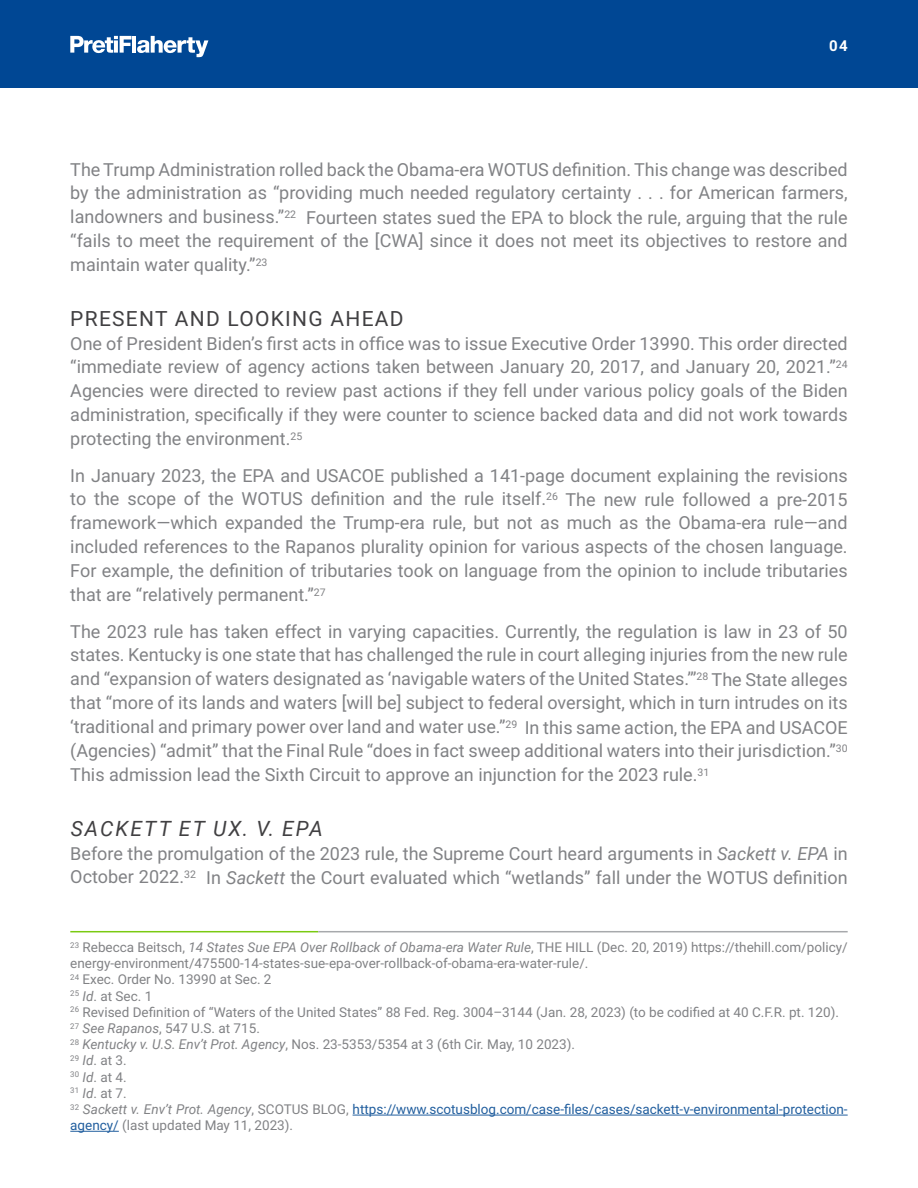
<style>
.page{position:relative;width:918px;height:1188px;background:#fff}
.page>*{position:absolute;margin:0;border:0;box-sizing:border-box;transform-origin:0 0}
.t1{font:21px "Roboto";letter-spacing:.06em;color:#414042}
.t2{font:italic 21px "Roboto";letter-spacing:.095em;color:#414042}
.t3{font:18px/24px "Roboto";color:#818285;text-align:justify}
.t4{font:700 15px "Roboto";color:#fff}
.t5{font:13.5px/16.2px "Roboto";color:#818285}
.s1{font-style:italic}
.s2{color:#215e9e}
</style>
<div class="page">
<div style="left:0;top:0;width:918px;height:87px;background:#004794"></div>
<svg style="left:70px;top:36px;width:138px;height:21px"></svg>
<hr style="left:353px;top:1115px;width:495px;height:1px;background:#215e9e">
<hr style="left:70px;top:1131px;width:49px;height:1px;background:#215e9e">
<hr style="left:70px;top:931px;width:248px;height:1px;background:#7aca11">
<hr style="left:318px;top:931px;width:530px;height:1px;background:#a7a9ac">
<p class="t4" style="left:829px;top:35px;width:20px">04</p>
<p class="t3" style="left:70px;top:156px;width:779px">The Trump Administration rolled back the Obama-era WOTUS definition. This change was described by the administration as “providing much needed regulatory certainty . . . for American farmers, landowners and business.”<sup>22</sup> Fourteen states sued the EPA to block the rule, arguing that the rule “fails to meet the requirement of the [CWA] since it does not meet its objectives to restore and maintain water quality.”<sup>23</sup></p>
<p class="t1" style="left:70px;top:303px;width:335px">PRESENT AND LOOKING AHEAD</p>
<p class="t3" style="left:70px;top:330px;width:779px">One of President Biden’s first acts in office was to issue Executive Order 13990. This order directed “immediate review of agency actions taken between January 20, 2017, and January 20, 2021.”<sup>24<br></sup>Agencies were directed to review past actions if they fell under various policy goals of the Biden administration, specifically if they were counter to science backed data and did not work towards protecting the environment.<sup>25</sup></p>
<p class="t3" style="left:70px;top:462px;width:779px">In January 2023, the EPA and USACOE published a 141-page document explaining the revisions to the scope of the WOTUS definition and the rule itself.<sup>26</sup> The new rule followed a pre-2015 framework—which expanded the Trump-era rule, but not as much as the Obama-era rule—and included references to the Rapanos plurality opinion for various aspects of the chosen language.<br>For example, the definition of tributaries took on language from the opinion to include tributaries that are “relatively permanent.”<sup>27</sup></p>
<p class="t3" style="left:70px;top:618px;width:779px">The 2023 rule has taken effect in varying capacities. Currently, the regulation is law in 23 of 50 states. Kentucky is one state that has challenged the rule in court alleging injuries from the new rule and “expansion of waters designated as ‘navigable waters of the United States.’”<sup>28</sup> The State alleges that “more of its lands and waters [will be] subject to federal oversight, which in turn intrudes on its ‘traditional and primary power over land and water use.”<sup>29</sup> In this same action, the EPA and USACOE (Agencies) “admit” that the Final Rule “does in fact sweep additional waters into their jurisdiction.”<sup>30<br></sup>This admission lead the Sixth Circuit to approve an injunction for the 2023 rule.<sup>31</sup></p>
<p class="t2" style="left:71px;top:813px;width:254px">SACKETT ET UX. V. EPA</p>
<p class="t3" style="left:70px;top:840px;width:779px">Before the promulgation of the 2023 rule, the Supreme Court heard arguments in <span class="s1">Sackett v. EPA</span> in<br>October 2022.<sup>32</sup> In <span class="s1">Sackett</span> the Court evaluated which “wetlands” fall under the WOTUS definition</p>
<p class="t5" style="left:70px;top:939px;width:779px"><sup>23</sup> Rebecca Beitsch, <span class="s1">14 States Sue EPA Over Rollback of Obama-era Water Rule</span>, THE HILL (Dec. 20, 2019) https://thehill.com/policy/ energy-environment/475500-14-states-sue-epa-over-rollback-of-obama-era-water-rule/.<br><sup>24</sup> Exec. Order No. 13990 at Sec. 2<br><sup>25</sup> <span class="s1">Id</span>. at Sec. 1<br><sup>26</sup> Revised Definition of “Waters of the United States” 88 Fed. Reg. 3004–3144 (Jan. 28, 2023) (to be codified at 40 C.F.R. pt. 120).<br><sup>27</sup> <span class="s1">See Rapanos</span>, 547 U.S. at 715.<br><sup>28</sup> <span class="s1">Kentucky v. U.S. Env’t Prot. Agency</span>, Nos. 23-5353/5354 at 3 (6th Cir. May, 10 2023).<br><sup>29</sup> <span class="s1">Id</span>. at 3.<br><sup>30</sup> <span class="s1">Id</span>. at 4.<br><sup>31</sup> <span class="s1">Id</span>. at 7.<br><sup>32</sup> <span class="s1">Sackett v. Env’t Prot. Agency</span>, SCOTUS BLOG, <span class="s2">https://www.scotusblog.com/case-files/cases/sackett-v-environmental-protection&shy;agency/</span> (last updated May 11, 2023).</p>
</div>
